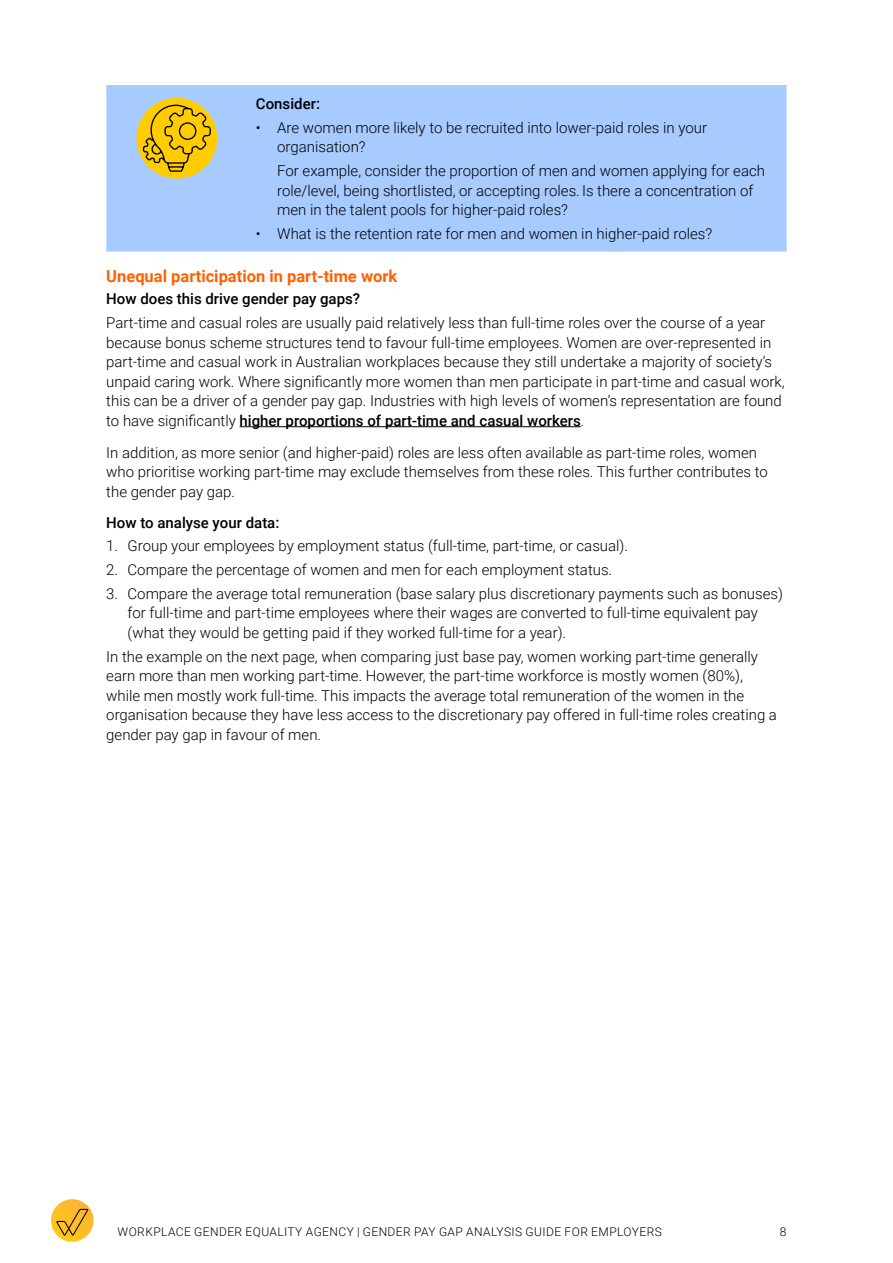
<style>
.page{position:relative;width:893px;height:1263px;background:#fff}
.page>*{position:absolute;margin:0;border:0;box-sizing:border-box;transform-origin:0 0}
._05_WGEA24_H5{font:700 16.5px "Roboto";color:#ff6100}
._00_WGEA24_body{font:300 15px/19.5px "Roboto";color:#000}
._06_WGEA24_H6{font:500 15px "Roboto";color:#000}
.t1{font:300 12px "Roboto";letter-spacing:.035em;color:#000}
.s1{font-weight:500}
</style>
<div class="page">
<svg style="left:51px;top:1199px;width:43px;height:43px"></svg>
<svg style="left:56px;top:1209px;width:32px;height:27px"></svg>
<hr style="left:240px;top:426px;width:341px;height:1px;background:#000">
<div style="left:106px;top:85px;width:681px;height:167px;background:#a7cbff"></div>
<div style="left:136px;top:98px;width:81px;height:81px;background:#fc0;border-radius:50%"></div>
<svg style="left:142px;top:104px;width:70px;height:68px"></svg>
<p class="_06_WGEA24_H6" style="left:256px;top:93px;width:66px">Consider:</p>
<p class="_00_WGEA24_body" style="left:277px;top:117px;width:431px;text-indent:-21px">• Are women more likely to be recruited into lower-paid roles in your organisation?</p>
<p class="_00_WGEA24_body" style="left:277px;top:160px;width:489px">For example, consider the proportion of men and women applying for each role/level, being shortlisted, or accepting roles. Is there a concentration of men in the talent pools for higher-paid roles?</p>
<p class="_00_WGEA24_body" style="left:256px;top:223px;width:458px">• What is the retention rate for men and women in higher-paid roles?</p>
<p class="_05_WGEA24_H5" style="left:106px;top:265px;width:292px">Unequal participation in part‑time work</p>
<p class="_06_WGEA24_H6" style="left:106px;top:288px;width:255px">How does this drive gender pay gaps?</p>
<p class="_00_WGEA24_body" style="left:106px;top:312px;width:680px">Part-time and casual roles are usually paid relatively less than full-time roles over the course of a year because bonus scheme structures tend to favour full-time employees. Women are over-represented in part-time and casual work in Australian workplaces because they still undertake a majority of society’s unpaid caring work. Where significantly more women than men participate in part-time and casual work, this can be a driver of a gender pay gap. Industries with high levels of women’s representation are found to have significantly <span class="s1">higher proportions of part-time and casual workers</span>.</p>
<p class="_00_WGEA24_body" style="left:106px;top:442px;width:663px">In addition, as more senior (and higher-paid) roles are less often available as part-time roles, women who prioritise working part-time may exclude themselves from these roles. This further contributes to the gender pay gap.</p>
<p class="_06_WGEA24_H6" style="left:106px;top:512px;width:175px">How to analyse your data:</p>
<p class="_00_WGEA24_body" style="left:106px;top:536px;width:523px">1. Group your employees by employment status (full-time, part-time, or casual).</p>
<p class="_00_WGEA24_body" style="left:106px;top:559px;width:507px">2. Compare the percentage of women and men for each employment status.</p>
<p class="_00_WGEA24_body" style="left:128px;top:583px;width:657px;text-indent:-21px">3. Compare the average total remuneration (base salary plus discretionary payments such as bonuses) for full-time and part-time employees where their wages are converted to full-time equivalent pay (what they would be getting paid if they worked full-time for a year).</p>
<p class="_00_WGEA24_body" style="left:106px;top:646px;width:672px">In the example on the next page, when comparing just base pay, women working part-time generally earn more than men working part-time. However, the part-time workforce is mostly women (80%), while men mostly work full-time. This impacts the average total remuneration of the women in the organisation because they have less access to the discretionary pay offered in full-time roles creating a gender pay gap in favour of men.</p>
<p class="t1" style="left:118px;top:1223px;width:546px">WORKPLACE GENDER EQUALITY AGENCY | GENDER PAY GAP ANALYSIS GUIDE FOR EMPLOYERS</p>
<p class="t1" style="left:780px;top:1223px;width:8px">8</p>
</div>
